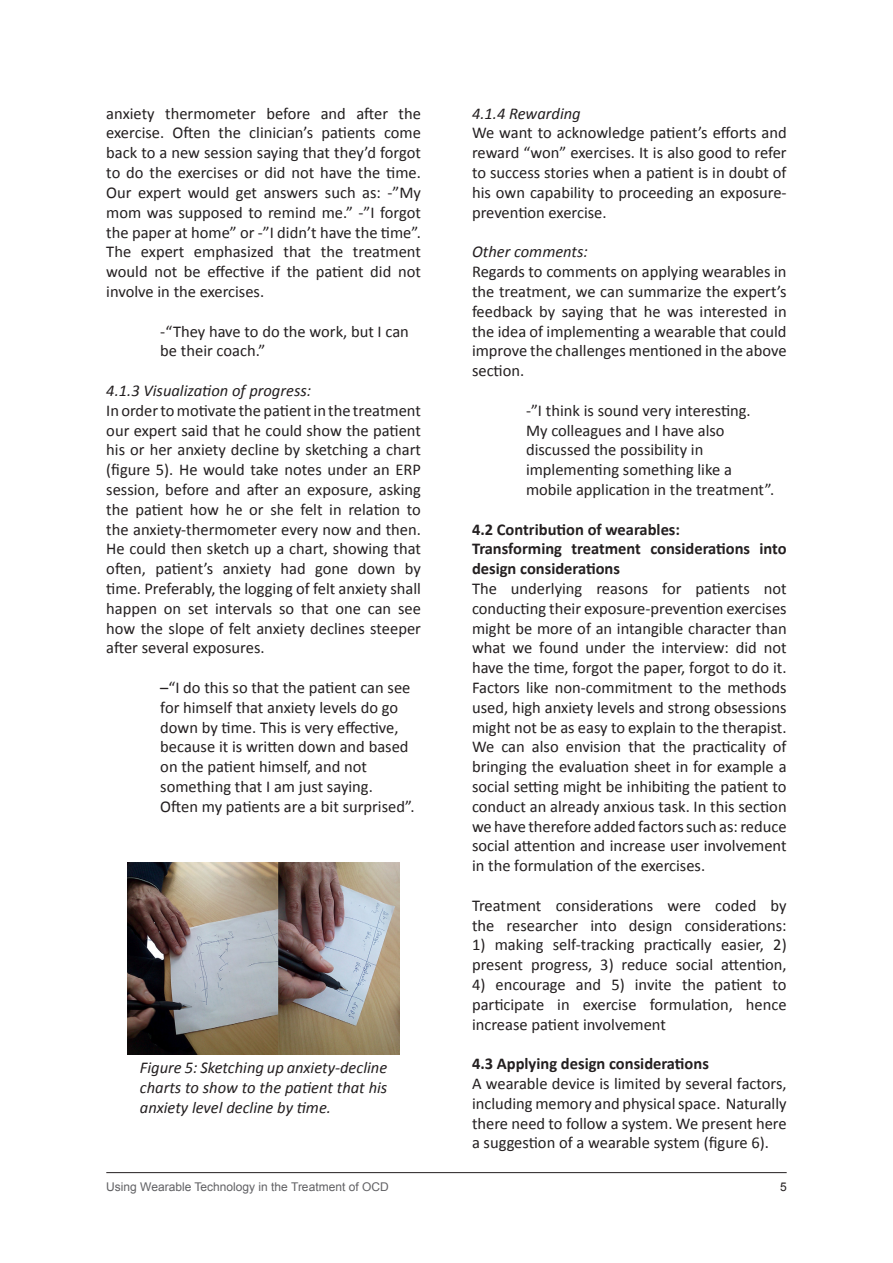
<style>
.page{position:relative;width:893px;height:1263px;background:#fff}
.page>*{position:absolute;margin:0;border:0;box-sizing:border-box;transform-origin:0 0}
.brødtekst{font:16.5px/19.8px "Calibri";color:#231f20;text-align:justify}
._1_1_1__Italic{font:italic 16.5px/19.8px "Calibri";color:#231f20;text-align:justify}
._1_1_Section{font:700 16.5px/19.8px "Calibri";color:#231f20}
.t1{font:12px "Arial";color:#616164}
.t2{font:12px "Arial";color:#231f20}
</style>
<div class="page">
<hr style="left:106px;top:1172px;width:681px;height:1px;background:#231f20">
<img style="left:127px;top:863px;width:273px;height:192px">
<p class="brødtekst" style="left:106px;top:103px;width:316px">anxiety thermometer before and after the exercise. Often the clinician’s patients come back to a new session saying that they’d forgot to do the exercises or did not have the time.<br>Our expert would get answers such as: -”My mom was supposed to remind me.” -”I forgot the paper at home” or -”I didn’t have the time”.<br>The expert emphasized that the treatment would not be effective if the patient did not involve in the exercises.</p>
<p class="brødtekst" style="left:160px;top:321px;width:250px">-“They have to do the work, but I can be their coach.”</p>
<p class="_1_1_1__Italic" style="left:106px;top:380px;width:206px">4.1.3 Visualization of progress:</p>
<p class="brødtekst" style="left:106px;top:400px;width:316px">In order to motivate the patient in the treatment our expert said that he could show the patient his or her anxiety decline by sketching a chart (figure 5). He would take notes under an ERP session, before and after an exposure, asking the patient how he or she felt in relation to the anxiety-thermometer every now and then.<br>He could then sketch up a chart, showing that often, patient’s anxiety had gone down by time. Preferably, the logging of felt anxiety shall happen on set intervals so that one can see how the slope of felt anxiety declines steeper after several exposures.</p>
<p class="brødtekst" style="left:160px;top:678px;width:256px;text-align:left">–“I do this so that the patient can see for himself that anxiety levels do go down by time. This is very effective, because it is written down and based on the patient himself, and not something that I am just saying.<br>Often my patients are a bit surprised”.</p>
<p class="_1_1_1__Italic" style="left:140px;top:1057px;width:249px">Figure 5: Sketching up anxiety-decline charts to show to the patient that his anxiety level decline by time.</p>
<p class="_1_1_1__Italic" style="left:472px;top:103px;width:110px">4.1.4 Rewarding</p>
<p class="brødtekst" style="left:472px;top:123px;width:316px">We want to acknowledge patient’s efforts and reward “won” exercises. It is also good to refer to success stories when a patient is in doubt of his own capability to proceeding an exposure&shy;prevention exercise.</p>
<p class="_1_1_1__Italic" style="left:472px;top:241px;width:117px">Other comments:</p>
<p class="brødtekst" style="left:472px;top:262px;width:316px">Regards to comments on applying wearables in the treatment, we can summarize the expert’s feedback by saying that he was interested in the idea of implementing a wearable that could improve the challenges mentioned in the above section.</p>
<p class="brødtekst" style="left:526px;top:400px;width:250px;text-align:left">-”I think is sound very interesting.<br>My colleagues and I have also discussed the possibility in implementing something like a mobile application in the treatment”.</p>
<p class="_1_1_Section" style="left:472px;top:519px;width:210px">4.2 Contribution of wearables:</p>
<p class="_1_1_Section" style="left:472px;top:539px;width:316px">Transforming treatment considerations into design considerations</p>
<p class="brødtekst" style="left:472px;top:579px;width:316px">The underlying reasons for patients not conducting their exposure-prevention exercises might be more of an intangible character than what we found under the interview: did not have the time, forgot the paper, forgot to do it.<br>Factors like non-commitment to the methods used, high anxiety levels and strong obsessions might not be as easy to explain to the therapist.<br>We can also envision that the practicality of bringing the evaluation sheet in for example a social setting might be inhibiting the patient to conduct an already anxious task. In this section we have therefore added factors such as: reduce social attention and increase user involvement in the formulation of the exercises.</p>
<p class="brødtekst" style="left:472px;top:895px;width:316px">Treatment considerations were coded by the researcher into design considerations:</p>
<p class="brødtekst" style="left:472px;top:935px;width:316px">1) making self-tracking practically easier, 2) present progress, 3) reduce social attention,</p>
<p class="brødtekst" style="left:472px;top:975px;width:316px">4) encourage and 5) invite the patient to participate in exercise formulation, hence increase patient involvement</p>
<p class="_1_1_Section" style="left:472px;top:1054px;width:238px">4.3 Applying design considerations</p>
<p class="brødtekst" style="left:472px;top:1074px;width:316px">A wearable device is limited by several factors, including memory and physical space. Naturally there need to follow a system. We present here a suggestion of a wearable system (figure 6).</p>
<p class="t1" style="left:106px;top:1179px;width:284px">Using Wearable Technology in the Treatment of OCD</p>
<p class="t2" style="left:780px;top:1179px;width:8px">5</p>
</div>
